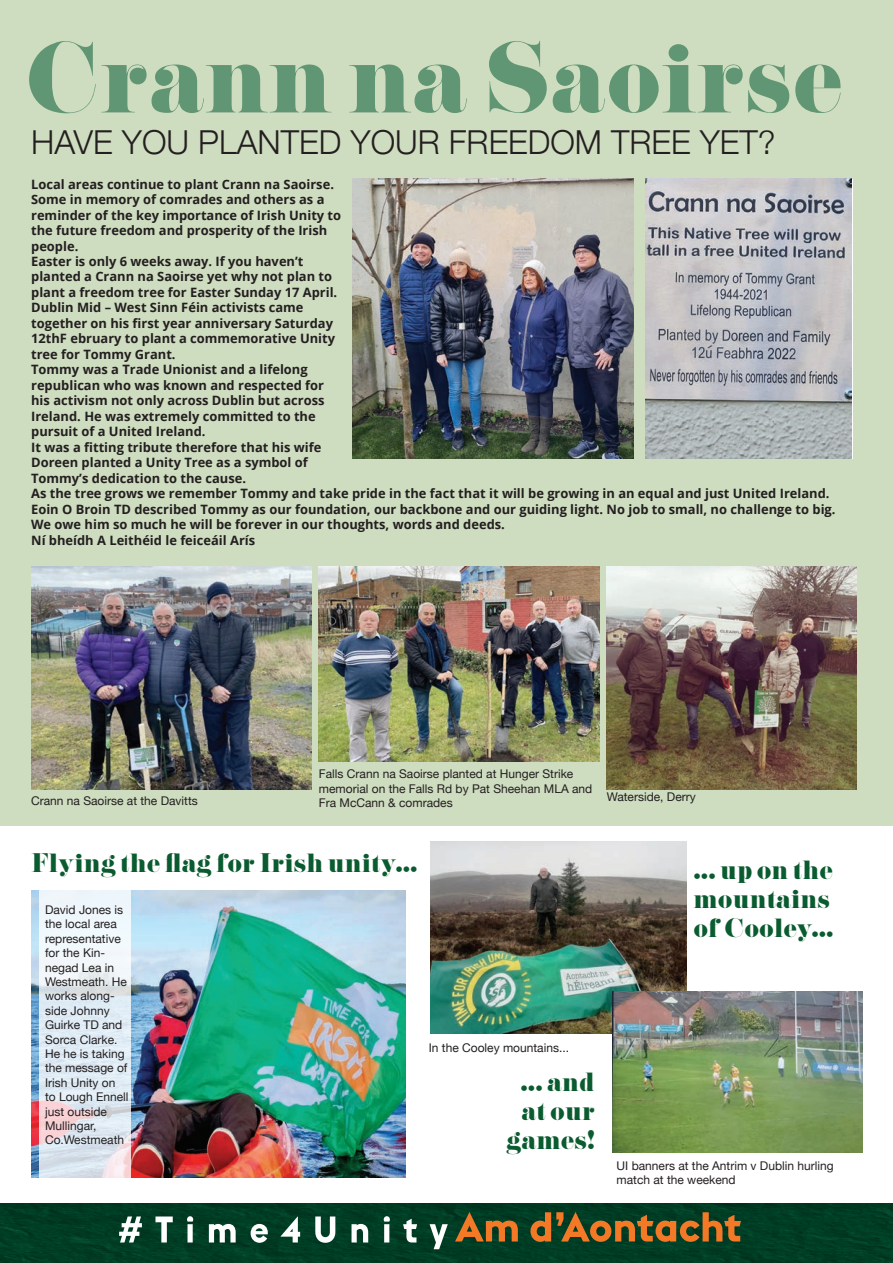
<style>
.page{position:relative;width:893px;height:1263px;background:#fff}
.page>*{position:absolute;margin:0;border:0;box-sizing:border-box;transform-origin:0 0}
.t1{font:90px "Pistilli";color:#609673}
.t2{font:300 33px "Helvetica Neue";color:#231f20}
.t3{font:24px/28.8px "Pistilli";color:#0a5b2f}
.t4{font:700 12.9px/15.5px "Open Sans";color:#231f20}
.t5{font:12px/14.4px "Helvetica Neue";color:#231f20}
</style>
<div class="page">
<div style="left:0;top:1203px;width:893px;height:60px;background:#003d25"></div>
<svg style="left:119px;top:1216px;width:329px;height:33px"></svg>
<svg style="left:455px;top:1212px;width:286px;height:30px"></svg>
<div style="left:0;top:0;width:893px;height:826px;background:#cedcbf"></div>
<img style="left:353px;top:179px;width:281px;height:279px">
<img style="left:646px;top:179px;width:206px;height:279px">
<img style="left:31px;top:566px;width:281px;height:224px">
<img style="left:31px;top:891px;width:374px;height:287px">
<img style="left:319px;top:566px;width:281px;height:196px">
<img style="left:607px;top:567px;width:249px;height:223px">
<svg style="left:39px;top:890px;width:92px;height:288px"></svg>
<img style="left:431px;top:842px;width:255px;height:191px">
<img style="left:612px;top:991px;width:250px;height:161px">
<h1 class="t1" style="left:26px;top:21px;width:820px">Crann na Saoirse</h1>
<h2 class="t2" style="left:31px;top:115px;width:746px">HAVE YOU PLANTED YOUR FREEDOM TREE YET?</h2>
<p class="t4" style="left:31px;top:176px;width:806px">Local areas continue to plant Crann na Saoirse.<br>Some in memory of comrades and others as a<br>reminder of the key importance of Irish Unity to<br>the future freedom and prosperity of the Irish<br>people.<br>Easter is only 6 weeks away. If you haven’t<br>planted a Crann na Saoirse yet why not plan to<br>plant a freedom tree for Easter Sunday 17 April.<br>Dublin Mid – West Sinn Féin activists came<br>together on his first year anniversary Saturday<br>12thF ebruary to plant a commemorative Unity<br>tree for Tommy Grant.<br>Tommy was a Trade Unionist and a lifelong<br>republican who was known and respected for<br>his activism not only across Dublin but across<br>Ireland. He was extremely committed to the<br>pursuit of a United Ireland.<br>It was a fitting tribute therefore that his wife<br>Doreen planted a Unity Tree as a symbol of<br>Tommy’s dedication to the cause.<br>As the tree grows we remember Tommy and take pride in the fact that it will be growing in an equal and just United Ireland.<br>Eoin O Broin TD described Tommy as our foundation, our backbone and our guiding light. No job to small, no challenge to big.<br>We owe him so much he will be forever in our thoughts, words and deeds.<br>Ní bheídh A Leithéid le feiceáil Arís</p>
<p class="t5" style="left:319px;top:767px;width:275px">Falls Crann na Saoirse planted at Hunger Strike memorial on the Falls Rd by Pat Sheehan MLA and<br>Fra McCann &amp; comrades</p>
<p class="t5" style="left:31px;top:794px;width:168px">Crann na Saoirse at the Davitts</p>
<p class="t5" style="left:607px;top:790px;width:91px">Waterside, Derry</p>
<h3 class="t3" style="left:31px;top:848px;width:388px">Flying the flag for Irish unity...</h3>
<h3 class="t3" style="left:693px;top:856px;width:142px">... up on the mountains of Cooley...</h3>
<p class="t5" style="left:45px;top:903px;width:85px">David Jones is the local area representative for the Kin&shy;negad Lea in<br>Westmeath. He works along&shy;side Johnny<br>Guirke TD and<br>Sorca Clarke.<br>He he is taking the message of<br>Irish Unity on to Lough Ennell just outside<br>Mullingar,<br>Co.Westmeath</p>
<p class="t5" style="left:429px;top:1041px;width:142px">In the Cooley mountains...</p>
<h3 class="t3" style="left:506px;top:1067px;width:90px;text-align:right">... and at our games!</h3>
<p class="t5" style="left:617px;top:1159px;width:219px">UI banners at the Antrim v Dublin hurling match at the weekend</p>
</div>
